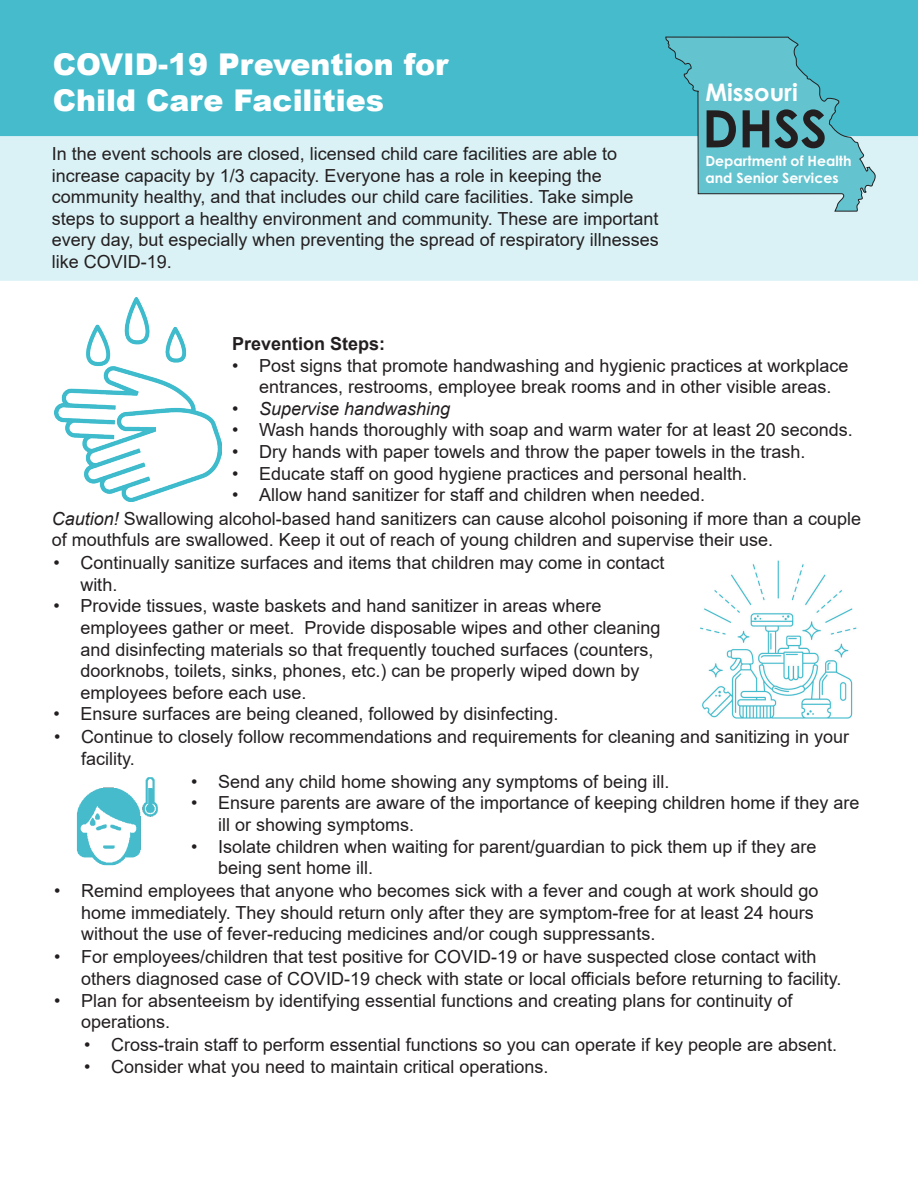
<style>
.page{position:relative;width:918px;height:1188px;background:#fff}
.page>*{position:absolute;margin:0;border:0;box-sizing:border-box;transform-origin:0 0}
.t1{font:700 51.6px "Century Gothic";color:#231f20}
.t2{font:900 30px "Arial";color:#fff}
.t3{font:700 24.15px "Century Gothic";color:#fff}
.t4{font:18px/21.6px "Arial";color:#231f20}
.t5{font:italic 18px "Arial";color:#231f20}
.t6{font:700 18px "Arial";color:#231f20}
.t7{font:700 14.1px/17px "Century Gothic";color:#fff}
.s1{font-style:italic}
</style>
<div class="page">
<div style="left:0;top:136px;width:918px;height:145px;background:#daf1f5"></div>
<div style="left:0;top:0;width:918px;height:136px;background:#45bbcc"></div>
<svg style="left:666px;top:37px;width:209px;height:174px;background:#6dc5d0"></svg>
<img style="left:54px;top:297px;width:168px;height:204px">
<img style="left:700px;top:560px;width:157px;height:159px">
<img style="left:76px;top:777px;width:82px;height:89px">
<p class="t2" style="left:53px;top:43px;width:397px">COVID-19 Prevention for</p>
<p class="t2" style="left:53px;top:79px;width:333px">Child Care Facilities</p>
<p class="t3" style="left:705px;top:74px;width:94px">Missouri</p>
<p class="t1" style="left:702px;top:90px;width:126px">DHSS</p>
<p class="t7" style="left:705px;top:152px;width:148px">Department of Health and Senior Services</p>
<p class="t4" style="left:52px;top:143px;width:608px">In the event schools are closed, licensed child care facilities are able to increase capacity by 1/3 capacity. Everyone has a role in keeping the community healthy, and that includes our child care facilities. Take simple steps to support a healthy environment and community. These are important every day, but especially when preventing the spread of respiratory illnesses like COVID-19.</p>
<p class="t6" style="left:232px;top:331px;width:155px">Prevention Steps:</p>
<p class="t4" style="left:232px;top:354px;width:618px;text-align:center">• Post signs that promote handwashing and hygienic practices at workplace entrances, restrooms, employee break rooms and in other visible areas.</p>
<p class="t5" style="left:232px;top:397px;width:220px">• Supervise handwashing</p>
<p class="t4" style="left:232px;top:419px;width:622px">• Wash hands thoroughly with soap and warm water for at least 20 seconds.</p>
<p class="t4" style="left:232px;top:441px;width:575px">• Dry hands with paper towels and throw the paper towels in the trash.</p>
<p class="t4" style="left:232px;top:462px;width:516px">• Educate staff on good hygiene practices and personal health.</p>
<p class="t4" style="left:232px;top:484px;width:474px">• Allow hand sanitizer for staff and children when needed.</p>
<p class="t4" style="left:52px;top:507px;width:811px"><span class="s1">Caution!</span> Swallowing alcohol-based hand sanitizers can cause alcohol poisoning if more than a couple of mouthfuls are swallowed. Keep it out of reach of young children and supervise their use.</p>
<p class="t4" style="left:80px;top:552px;width:586px;text-indent:-27px">• Continually sanitize surfaces and items that children may come in contact with.</p>
<p class="t4" style="left:80px;top:595px;width:582px;text-indent:-27px">• Provide tissues, waste baskets and hand sanitizer in areas where employees gather or meet. Provide disposable wipes and other cleaning and disinfecting materials so that frequently touched surfaces (counters, doorknobs, toilets, sinks, phones, etc.) can be properly wiped down by employees before each use.</p>
<p class="t4" style="left:53px;top:703px;width:507px">• Ensure surfaces are being cleaned, followed by disinfecting.</p>
<p class="t4" style="left:81px;top:726px;width:770px;text-indent:-27px">• Continue to closely follow recommendations and requirements for cleaning and sanitizing in your facility.</p>
<p class="t4" style="left:191px;top:771px;width:480px">• Send any child home showing any symptoms of being ill.</p>
<p class="t4" style="left:218px;top:792px;width:643px;text-indent:-27px">• Ensure parents are aware of the importance of keeping children home if they are ill or showing symptoms.</p>
<p class="t4" style="left:218px;top:835px;width:600px;text-indent:-27px">• Isolate children when waiting for parent/guardian to pick them up if they are being sent home ill.</p>
<p class="t4" style="left:81px;top:880px;width:739px;text-indent:-27px">• Remind employees that anyone who becomes sick with a fever and cough at work should go home immediately. They should return only after they are symptom-free for at least 24 hours without the use of fever-reducing medicines and/or cough suppressants.</p>
<p class="t4" style="left:81px;top:946px;width:762px;text-indent:-27px">• For employees/children that test positive for COVID-19 or have suspected close contact with others diagnosed case of COVID-19 check with state or local officials before returning to facility.</p>
<p class="t4" style="left:81px;top:989px;width:713px;text-indent:-27px">• Plan for absenteeism by identifying essential functions and creating plans for continuity of operations.</p>
<p class="t4" style="left:84px;top:1034px;width:754px">• Cross-train staff to perform essential functions so you can operate if key people are absent.</p>
<p class="t4" style="left:84px;top:1055px;width:466px">• Consider what you need to maintain critical operations.</p>
</div>
